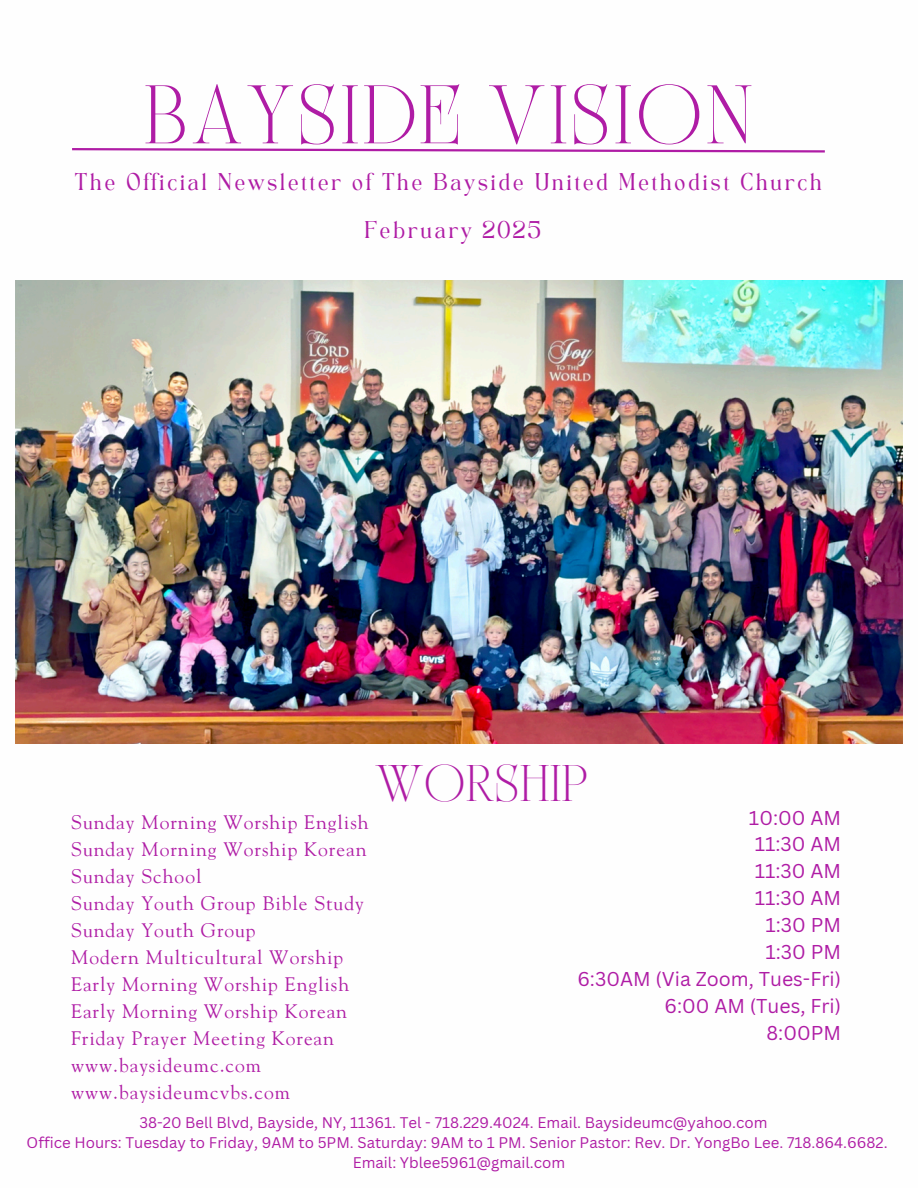
<style>
.page{position:relative;width:918px;height:1188px;background:#fff}
.page>*{position:absolute;margin:0;border:0;box-sizing:border-box;transform-origin:0 0}
.t1{font:57.9px "TAN Nightingale";letter-spacing:.05em;color:#af1ca5}
.t2{font:36px "TAN Nightingale";color:#af1ca5}
.t3{font:19.5px/27px "Goudy Std";letter-spacing:.05em;color:#af1ca5}
.t4{font:19.5px/26.8px "Canva Sans";color:#af1ca5;text-align:right}
.t5{font:16.95px "TAN Angleton";letter-spacing:.1em;color:#af1ca5}
.t6{font:15px "Canva Sans";color:#af1ca5}
</style>
<div class="page">
<img style="left:15px;top:281px;width:888px;height:462px">
<svg style="left:72px;top:148px;width:753px;height:5px"></svg>
<h1 class="t1" style="left:144px;top:84px;width:611px">BAYSIDE VISION</h1>
<h4 class="t5" style="left:75px;top:173px;width:749px">The Official Newsletter of The Bayside United Methodist Church</h4>
<h4 class="t5" style="left:364px;top:220px;width:178px">February 2025</h4>
<p class="t2" style="left:374px;top:765px;width:215px">WORSHIP</p>
<p class="t4" style="left:577px;top:804px;width:265px">10:00 AM<br>11:30 AM<br>11:30 AM<br>11:30 AM<br>1:30 PM<br>1:30 PM<br>6:30AM (Via Zoom, Tues-Fri)<br>6:00 AM (Tues, Fri)<br>8:00PM</p>
<p class="t3" style="left:71px;top:811px;width:299px">Sunday Morning Worship English<br>Sunday Morning Worship Korean<br>Sunday School<br>Sunday Youth Group Bible Study<br>Sunday Youth Group<br>Modern Multicultural Worship<br>Early Morning Worship English<br>Early Morning Worship Korean<br>Friday Prayer Meeting Korean www.baysideumc.com www.baysideumcvbs.com</p>
<h2 class="t6" style="left:139px;top:1112px;width:630px">38-20 Bell Blvd, Bayside, NY, 11361. Tel - 718.229.4024. Email. Baysideumc@yahoo.com</h2>
<h3 class="t6" style="left:27px;top:1132px;width:863px">Office Hours: Tuesday to Friday, 9AM to 5PM. Saturday: 9AM to 1 PM. Senior Pastor: Rev. Dr. YongBo Lee. 718.864.6682.</h3>
<h3 class="t6" style="left:353px;top:1152px;width:214px">Email: Yblee5961@gmail.com</h3>
</div>
